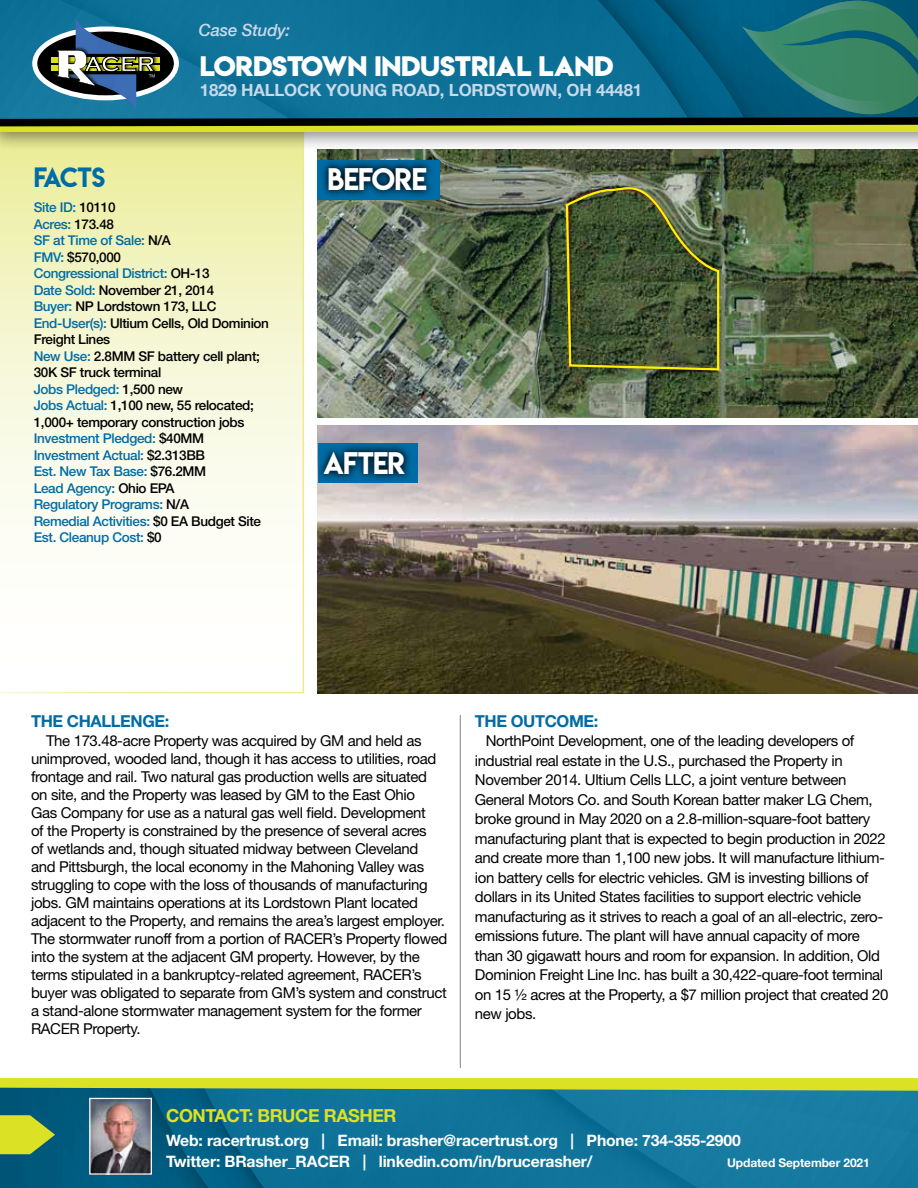
<style>
.page{position:relative;width:918px;height:1188px;background:#fff}
.page>*{position:absolute;margin:0;border:0;box-sizing:border-box;transform-origin:0 0}
.t1{font:27.75px "Lemon Milk";letter-spacing:-.025em;color:#fff}
.t2{font:25.05px "Lemon Milkbold";letter-spacing:-.01em;color:#fff}
.t3{font:24.75px "Lemon Milk";letter-spacing:-.045em;color:#006ca5}
.t4{font:700 18px "Helvetica Neue LT Std";letter-spacing:-.025em;color:#dbe124}
.t5{font:700 16.8px "Helvetica Neue";letter-spacing:-.01em;color:#c8d9ea}
.t6{font:italic 500 16.8px "Helvetica Neue";letter-spacing:-.01em;color:#c8d9ea}
.t7{font:700 16.5px "Helvetica Neue LT Std";letter-spacing:-.025em;color:#006ca5}
.t8{font:700 15.75px/21px "Helvetica Neue LT Std";letter-spacing:-.01em;color:#fff}
.t9{font:15px/18px "Helvetica Neue LT Std";letter-spacing:-.025em;color:#000}
.t10{font:500 13.5px/16.5px "Helvetica Neue LT Std";letter-spacing:-.025em;color:#000}
.t11{font:700 12px "Helvetica Neue LT Std";letter-spacing:-.01em;color:#fff}
.s1{color:#006ca5}
</style>
<div class="page">
<svg style="left:0;top:152px;width:304px;height:541px"></svg>
<div style="left:0;top:1079px;width:918px;height:109px;background:#dbe124"></div>
<div style="left:0;top:0;width:918px;height:152px;background:#000;opacity:.45"></div>
<svg style="left:0;top:1088px;width:918px;height:100px;background:#117195"></svg>
<svg style="left:0;top:0;width:918px;height:130px;background:#136b87"></svg>
<svg style="left:0;top:1115px;width:55px;height:39px"></svg>
<svg style="left:742px;top:1px;width:176px;height:148px;background:#3f7f72"></svg>
<svg style="left:35px;top:29px;width:141px;height:69px"></svg>
<div style="left:32px;top:26px;width:147px;height:74px;border:5px solid #fff;border-radius:50%"></div>
<div style="left:51px;top:58px;width:109px;height:5px;background:#dbe120"></div>
<div style="left:51px;top:65px;width:109px;height:5px;background:#dbe120"></div>
<svg style="left:53px;top:18px;width:106px;height:92px;background:#4b6e7c"></svg>
<img style="left:317px;top:149px;width:601px;height:268px">
<img style="left:317px;top:425px;width:601px;height:268px">
<div style="left:318px;top:443px;width:99px;height:40px;background:#006ca5"></div>
<svg style="left:317px;top:443px;width:93px;height:39px"></svg>
<div style="left:318px;top:160px;width:122px;height:40px;background:#006ca5"></div>
<svg style="left:320px;top:159px;width:115px;height:37px"></svg>
<img style="left:91px;top:1100px;width:59px;height:73px">
<div style="left:89px;top:1098px;width:63px;height:77px;border:1px solid #fff"></div>
<hr style="left:460px;top:715px;width:1px;height:353px;background:#808285">
<img style="left:565px;top:174px;width:155px;height:198px">
<p class="t6" style="left:199px;top:16px;width:93px">Case Study:</p>
<h2 class="t2" style="left:200px;top:48px;width:415px">LORDSTOWN INDUSTRIAL LAND</h2>
<p class="t5" style="left:200px;top:77px;width:444px">1829 HALLOCK YOUNG ROAD, LORDSTOWN, OH 44481</p>
<h3 class="t3" style="left:34px;top:160px;width:73px">FACTS</h3>
<h1 class="t1" style="left:328px;top:160px;width:101px">BEFORE</h1>
<p class="t10" style="left:34px;top:199px;width:237px"><span class="s1">Site ID:</span> 10110<br><span class="s1">Acres:</span> 173.48<br><span class="s1">SF at Time of Sale:</span> N/A<br><span class="s1">FMV:</span> $570,000<br><span class="s1">Congressional District:</span> OH-13<br><span class="s1">Date Sold:</span> November 21, 2014<br><span class="s1">Buyer:</span> NP Lordstown 173, LLC<br><span class="s1">End-User(s):</span> Ultium Cells, Old Dominion<br>Freight Lines<br><span class="s1">New Use:</span> 2.8MM SF battery cell plant;<br>30K SF truck terminal<br><span class="s1">Jobs Pledged:</span> 1,500 new<br><span class="s1">Jobs Actual:</span> 1,100 new, 55 relocated;<br>1,000+ temporary construction jobs<br><span class="s1">Investment Pledged:</span> $40MM<br><span class="s1">Investment Actual:</span> $2.313BB<br><span class="s1">Est. New Tax Base:</span> $76.2MM<br><span class="s1">Lead Agency:</span> Ohio EPA<br><span class="s1">Regulatory Programs:</span> N/A<br><span class="s1">Remedial Activities:</span> $0 EA Budget Site<br><span class="s1">Est. Cleanup Cost:</span> $0</p>
<h1 class="t1" style="left:323px;top:443px;width:84px">AFTER</h1>
<p class="t7" style="left:31px;top:711px;width:140px">THE CHALLENGE:</p>
<p class="t9" style="left:31px;top:732px;width:418px;text-indent:15px">The 173.48-acre Property was acquired by GM and held as unimproved, wooded land, though it has access to utilities, road frontage and rail. Two natural gas production wells are situated on site, and the Property was leased by GM to the East Ohio<br>Gas Company for use as a natural gas well field. Development<br>of the Property is constrained by the presence of several acres<br>of wetlands and, though situated midway between Cleveland<br>and Pittsburgh, the local economy in the Mahoning Valley was struggling to cope with the loss of thousands of manufacturing jobs. GM maintains operations at its Lordstown Plant located adjacent to the Property, and remains the area’s largest employer.<br>The stormwater runoff from a portion of RACER’s Property flowed into the system at the adjacent GM property. However, by the terms stipulated in a bankruptcy-related agreement, RACER’s buyer was obligated to separate from GM’s system and construct a stand-alone stormwater management system for the former RACER Property.</p>
<p class="t4" style="left:166px;top:1104px;width:232px">CONTACT: BRUCE RASHER</p>
<p class="t7" style="left:475px;top:711px;width:125px">THE OUTCOME:</p>
<p class="t9" style="left:475px;top:731px;width:415px;line-height:19.5px;text-indent:11px">NorthPoint Development, one of the leading developers of industrial real estate in the U.S., purchased the Property in November 2014. Ultium Cells LLC, a joint venture between General Motors Co. and South Korean batter maker LG Chem, broke ground in May 2020 on a 2.8-million-square-foot battery manufacturing plant that is expected to begin production in 2022 and create more than 1,100 new jobs. It will manufacture lithium&shy;ion battery cells for electric vehicles. GM is investing billions of dollars in its United States facilities to support electric vehicle manufacturing as it strives to reach a goal of an all-electric, zero&shy;emissions future. The plant will have annual capacity of more than 30 gigawatt hours and room for expansion. In addition, Old Dominion Freight Line Inc. has built a 30,422-quare-foot terminal on 15 ½ acres at the Property, a $7 million project that created 20 new jobs.</p>
<p class="t8" style="left:166px;top:1130px;width:576px">Web: racertrust.org | Email: brasher@racertrust.org | Phone: 734-355-2900<br>Twitter: BRasher_RACER | linkedin.com/in/brucerasher/</p>
<p class="t11" style="left:727px;top:1155px;width:144px">Updated September 2021</p>
</div>
